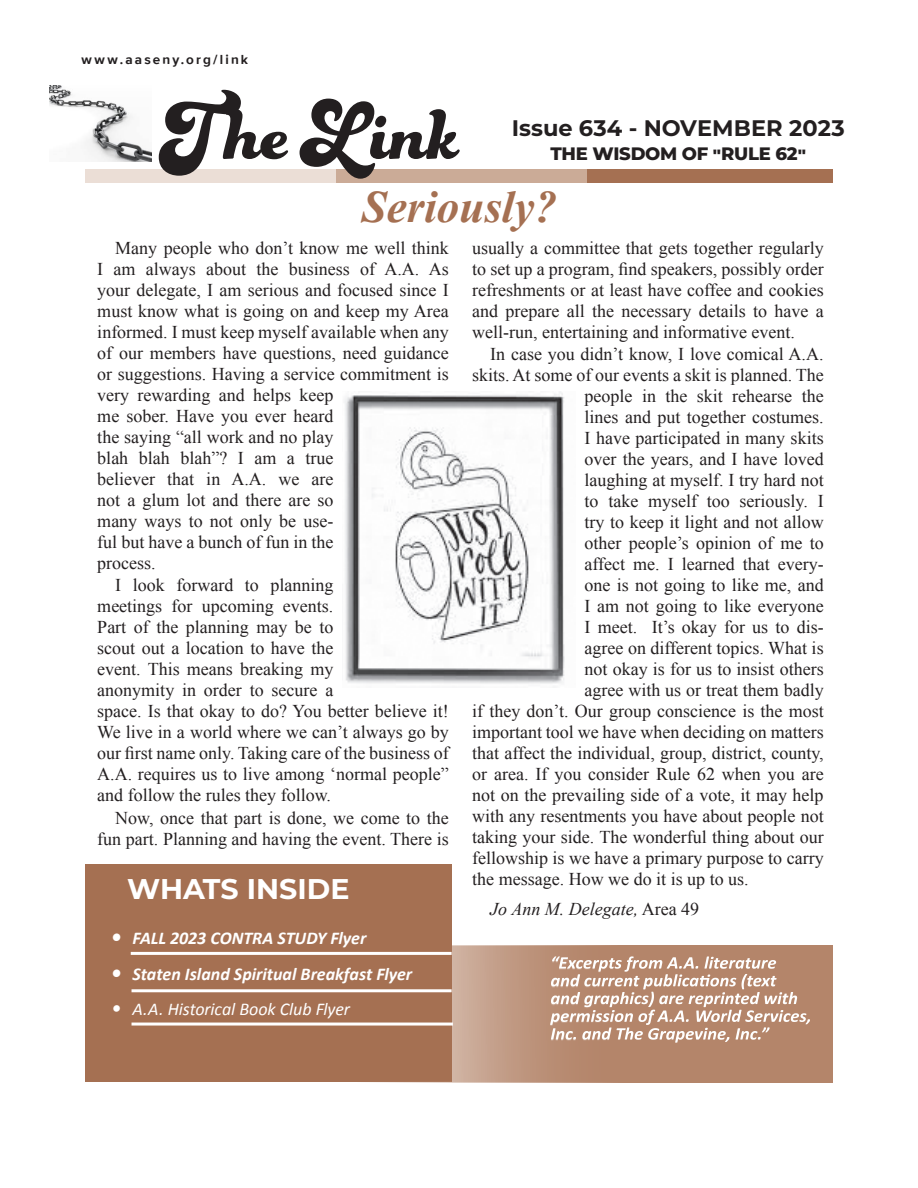
<style>
.page{position:relative;width:918px;height:1188px;background:#fff}
.page>*{position:absolute;margin:0;border:0;box-sizing:border-box;transform-origin:0 0}
.Title_Newsletter{font:85.5px "Funkydori";letter-spacing:.01em;color:#231f20}
.t1{font:italic 700 45px "Times New Roman";color:#a57052}
.Box_02_Title{font:700 28.5px "Montserrat";color:#fff}
.Line_02{font:700 22.5px "Montserrat";color:#231f20}
.t2{font:18px/21px "Times New Roman";color:#231f20}
.t3{font:italic 700 18px "Calibri";color:#fff}
.t4{font:italic 18px "Calibri";letter-spacing:-.005em;color:#fff}
.t5{font:italic 18px "Times New Roman";color:#231f20}
.Line_02-2{font:800 18px "Montserrat";letter-spacing:-.015em;color:#231f20}
.TAB_01{font:700 13.5px "Proxima Nova";letter-spacing:.16em;color:#231f20}
.s1{font-size:21px}
.s2{font-style:normal}
</style>
<div class="page">
<img style="left:49px;top:85px;width:102px;height:77px">
<div style="left:582px;top:169px;width:250px;height:13px;background:#a57052"></div>
<div style="left:85px;top:169px;width:251px;height:13px;background:#ebded6"></div>
<div style="left:336px;top:169px;width:251px;height:13px;background:#cbab97"></div>
<svg style="left:452px;top:945px;width:381px;height:136px;background:#bb9179"></svg>
<svg style="left:550px;top:956px;width:260px;height:88px;background:#c5a08b"></svg>
<div style="left:86px;top:864px;width:366px;height:217px;background:#a57052"></div>
<hr style="left:131px;top:952px;width:321px;height:3px;background:#fff">
<hr style="left:132px;top:989px;width:320px;height:3px;background:#fff">
<hr style="left:132px;top:1023px;width:321px;height:3px;background:#fff">
<img style="left:344px;top:392px;width:221px;height:292px">
<p class="TAB_01" style="left:82px;top:50px;width:168px">www.aaseny.org/link</p>
<p class="Title_Newsletter" style="left:159px;top:79px;width:301px">T he Link</p>
<p class="Line_02" style="left:512px;top:112px;width:335px">Issue 634 - NOVEMBER 2023</p>
<p class="Line_02-2" style="left:551px;top:140px;width:257px">THE WISDOM OF "RULE 62"</p>
<p class="t1" style="left:362px;top:176px;width:197px">Seriously?</p>
<p class="t2" style="left:97px;top:237px;width:353px;text-indent:18px">Many people who don’t know me well think I am always about the business of A.A. As your delegate, I am serious and focused since I must know what is going on and keep my Area informed. I must keep myself available when any of our members have questions, need guidance or suggestions. Having a service commitment is very rewarding and helps keep<br>me sober. Have you ever heard<br>the saying “all work and no play<br>blah blah blah”? I am a true<br>believer that in A.A. we are<br>not a glum lot and there are so<br>many ways to not only be use-<br>ful but have a bunch of fun in the<br>process.</p>
<p class="t2" style="left:97px;top:574px;width:353px;text-indent:18px">I look forward to planning<br>meetings for upcoming events.<br>Part of the planning may be to<br>scout out a location to have the<br>event. This means breaking my<br>anonymity in order to secure a<br>space. Is that okay to do? You better believe it!<br>We live in a world where we can’t always go by our first name only. Taking care of the business of A.A. requires us to live among ‘normal people” and follow the rules they follow.</p>
<p class="t2" style="left:97px;top:807px;width:353px;text-align:right">Now, once that part is done, we come to the fun part. Planning and having the event. There is</p>
<p class="Box_02_Title" style="left:127px;top:868px;width:224px">WHATS INSIDE</p>
<p class="t3" style="left:111px;top:927px;width:257px"><span class="s1">•</span> FALL 2023 CONTRA STUDY Flyer</p>
<p class="t3" style="left:111px;top:962px;width:303px"><span class="s1">•</span> Staten Island Spiritual Breakfast Flyer</p>
<p class="t4" style="left:111px;top:998px;width:240px"><span class="s1">•</span> A.A. Historical Book Club Flyer</p>
<p class="t2" style="left:472px;top:237px;width:353px;text-align:justify">usually a committee that gets together regularly to set up a program, find speakers, possibly order refreshments or at least have coffee and cookies and prepare all the necessary details to have a well-run, entertaining and informative event.</p>
<p class="t2" style="left:490px;top:343px;width:335px">In case you didn’t know, I love comical A.A.</p>
<p class="t2" style="left:472px;top:364px;width:353px">skits. At some of our events a skit is planned. The</p>
<p class="t2" style="left:585px;top:385px;width:241px">people in the skit rehearse the</p>
<p class="t2" style="left:585px;top:406px;width:241px">lines and put together costumes.</p>
<p class="t2" style="left:585px;top:427px;width:241px">I have participated in many skits</p>
<p class="t2" style="left:585px;top:448px;width:241px">over the years, and I have loved</p>
<p class="t2" style="left:585px;top:469px;width:241px">laughing at myself. I try hard not</p>
<p class="t2" style="left:585px;top:490px;width:241px">to take myself too seriously. I</p>
<p class="t2" style="left:585px;top:511px;width:241px">try to keep it light and not allow</p>
<p class="t2" style="left:585px;top:532px;width:241px">other people’s opinion of me to</p>
<p class="t2" style="left:585px;top:553px;width:241px">affect me. I learned that every-</p>
<p class="t2" style="left:585px;top:574px;width:241px">one is not going to like me, and</p>
<p class="t2" style="left:585px;top:595px;width:241px">I am not going to like everyone</p>
<p class="t2" style="left:585px;top:616px;width:241px">I meet. It’s okay for us to dis-</p>
<p class="t2" style="left:585px;top:637px;width:241px">agree on different topics. What is</p>
<p class="t2" style="left:585px;top:658px;width:241px">not okay is for us to insist others</p>
<p class="t2" style="left:585px;top:679px;width:241px">agree with us or treat them badly</p>
<p class="t2" style="left:472px;top:700px;width:353px">if they don’t. Our group conscience is the most</p>
<p class="t2" style="left:472px;top:721px;width:353px">important tool we have when deciding on matters</p>
<p class="t2" style="left:472px;top:742px;width:353px">that affect the individual, group, district, county,</p>
<p class="t2" style="left:472px;top:763px;width:353px">or area. If you consider Rule 62 when you are</p>
<p class="t2" style="left:472px;top:784px;width:353px">not on the prevailing side of a vote, it may help</p>
<p class="t2" style="left:472px;top:805px;width:353px">with any resentments you have about people not</p>
<p class="t2" style="left:472px;top:826px;width:353px">taking your side. The wonderful thing about our</p>
<p class="t2" style="left:472px;top:847px;width:353px">fellowship is we have a primary purpose to carry</p>
<p class="t2" style="left:472px;top:868px;width:278px">the message. How we do it is up to us.</p>
<p class="t5" style="left:490px;top:897px;width:211px">Jo Ann M. Delegate, <span class="s2">Area 49</span></p>
</div>
